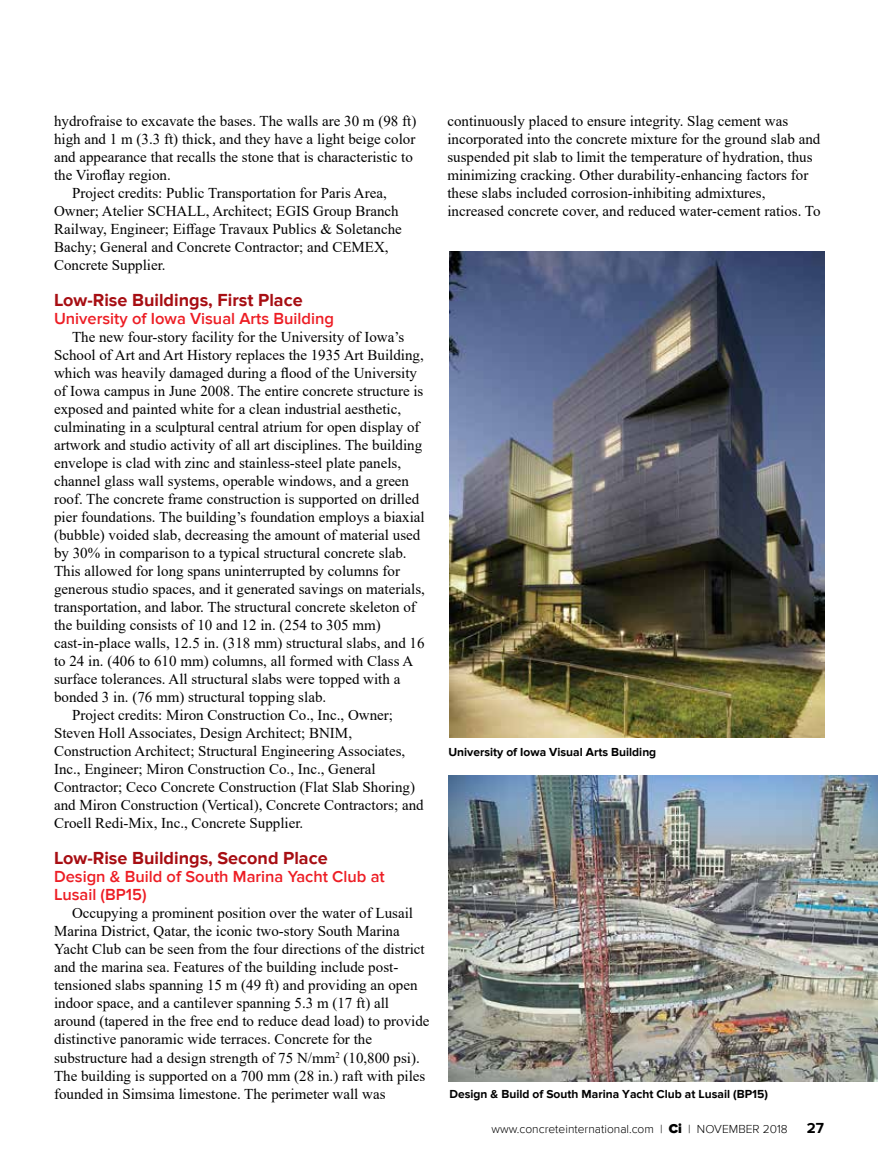
<style>
.page{position:relative;width:878px;height:1175px;background:#fff}
.page>*{position:absolute;margin:0;border:0;box-sizing:border-box;transform-origin:0 0}
.t1{font:700 18px "Proxima Nova";color:#a70e13}
.t2{font:600 16.5px/18px "Proxima Nova";color:#ed1d24}
.t3{font:15px/18px "Times New Roman";color:#000}
.t4{font:700 15px "Proxima Nova";color:#000}
.t5{font:700 12px "Proxima Nova";color:#000}
.t6{font:300 12px "Proxima Nova";color:#000}
.s1{font-weight:900;font-size:13.5px}
</style>
<div class="page">
<img style="left:449px;top:251px;width:375px;height:486px">
<img style="left:448px;top:775px;width:430px;height:306px">
<p class="t3" style="left:54px;top:112px;width:364px">hydrofraise to excavate the bases. The walls are 30 m (98 ft)</p>
<p class="t3" style="left:54px;top:130px;width:363px">high and 1 m (3.3 ft) thick, and they have a light beige color</p>
<p class="t3" style="left:54px;top:148px;width:360px">and appearance that recalls the stone that is characteristic to</p>
<p class="t3" style="left:54px;top:166px;width:118px">the Viroflay region.</p>
<p class="t3" style="left:72px;top:184px;width:316px">Project credits: Public Transportation for Paris Area,</p>
<p class="t3" style="left:54px;top:202px;width:346px">Owner; Atelier SCHALL, Architect; EGIS Group Branch</p>
<p class="t3" style="left:54px;top:220px;width:349px">Railway, Engineer; Eiffage Travaux Publics &amp; Soletanche</p>
<p class="t3" style="left:54px;top:238px;width:336px">Bachy; General and Concrete Contractor; and CEMEX,</p>
<p class="t3" style="left:54px;top:256px;width:113px">Concrete Supplier.</p>
<p class="t1" style="left:54px;top:290px;width:250px">Low-Rise Buildings, First Place</p>
<p class="t2" style="left:54px;top:310px;width:281px">University of Iowa Visual Arts Building</p>
<p class="t3" style="left:72px;top:328px;width:334px">The new four-story facility for the University of Iowa’s</p>
<p class="t3" style="left:54px;top:346px;width:371px">School of Art and Art History replaces the 1935 Art Building,</p>
<p class="t3" style="left:54px;top:364px;width:364px">which was heavily damaged during a flood of the University</p>
<p class="t3" style="left:54px;top:382px;width:371px">of Iowa campus in June 2008. The entire concrete structure is</p>
<p class="t3" style="left:54px;top:400px;width:349px">exposed and painted white for a clean industrial aesthetic,</p>
<p class="t3" style="left:54px;top:418px;width:367px">culminating in a sculptural central atrium for open display of</p>
<p class="t3" style="left:54px;top:436px;width:369px">artwork and studio activity of all art disciplines. The building</p>
<p class="t3" style="left:54px;top:454px;width:349px">envelope is clad with zinc and stainless-steel plate panels,</p>
<p class="t3" style="left:54px;top:472px;width:356px">channel glass wall systems, operable windows, and a green</p>
<p class="t3" style="left:54px;top:490px;width:367px">roof. The concrete frame construction is supported on drilled</p>
<p class="t3" style="left:54px;top:508px;width:372px">pier foundations. The building’s foundation employs a biaxial</p>
<p class="t3" style="left:54px;top:526px;width:368px">(bubble) voided slab, decreasing the amount of material used</p>
<p class="t3" style="left:54px;top:544px;width:354px">by 30% in comparison to a typical structural concrete slab.</p>
<p class="t3" style="left:54px;top:562px;width:347px">This allowed for long spans uninterrupted by columns for</p>
<p class="t3" style="left:54px;top:580px;width:372px">generous studio spaces, and it generated savings on materials,</p>
<p class="t3" style="left:54px;top:598px;width:363px">transportation, and labor. The structural concrete skeleton of</p>
<p class="t3" style="left:54px;top:616px;width:328px">the building consists of 10 and 12 in. (254 to 305 mm)</p>
<p class="t3" style="left:54px;top:634px;width:372px">cast-in-place walls, 12.5 in. (318 mm) structural slabs, and 16</p>
<p class="t3" style="left:54px;top:652px;width:361px">to 24 in. (406 to 610 mm) columns, all formed with Class A</p>
<p class="t3" style="left:54px;top:670px;width:348px">surface tolerances. All structural slabs were topped with a</p>
<p class="t3" style="left:54px;top:688px;width:274px">bonded 3 in. (76 mm) structural topping slab.</p>
<p class="t3" style="left:72px;top:706px;width:322px">Project credits: Miron Construction Co., Inc., Owner;</p>
<p class="t3" style="left:54px;top:724px;width:299px">Steven Holl Associates, Design Architect; BNIM,</p>
<p class="t3" style="left:54px;top:742px;width:353px">Construction Architect; Structural Engineering Associates,</p>
<p class="t3" style="left:54px;top:760px;width:323px">Inc., Engineer; Miron Construction Co., Inc., General</p>
<p class="t3" style="left:54px;top:778px;width:362px">Contractor; Ceco Concrete Construction (Flat Slab Shoring)</p>
<p class="t3" style="left:54px;top:796px;width:371px">and Miron Construction (Vertical), Concrete Contractors; and</p>
<p class="t3" style="left:54px;top:814px;width:251px">Croell Redi-Mix, Inc., Concrete Supplier.</p>
<p class="t1" style="left:54px;top:848px;width:275px">Low-Rise Buildings, Second Place</p>
<p class="t2" style="left:54px;top:868px;width:332px">Design &amp; Build of South Marina Yacht Club at<br>Lusail (BP15)</p>
<p class="t3" style="left:54px;top:904px;width:377px;text-indent:18px">Occupying a prominent position over the water of Lusail Marina District, Qatar, the iconic two-story South Marina Yacht Club can be seen from the four directions of the district and the marina sea. Features of the building include post&shy;tensioned slabs spanning 15 m (49 ft) and providing an open indoor space, and a cantilever spanning 5.3 m (17 ft) all around (tapered in the free end to reduce dead load) to provide distinctive panoramic wide terraces. Concrete for the substructure had a design strength of 75 N/mm<sup>2</sup> (10,800 psi).<br>The building is supported on a 700 mm (28 in.) raft with piles founded in Simsima limestone. The perimeter wall was</p>
<p class="t3" style="left:447px;top:111px;width:374px">continuously placed to ensure integrity. Slag cement was incorporated into the concrete mixture for the ground slab and suspended pit slab to limit the temperature of hydration, thus minimizing cracking. Other durability-enhancing factors for these slabs included corrosion-inhibiting admixtures, increased concrete cover, and reduced water-cement ratios. To</p>
<p class="t5" style="left:448px;top:745px;width:209px">University of Iowa Visual Arts Building</p>
<p class="t5" style="left:449px;top:1087px;width:320px">Design &amp; Build of South Marina Yacht Club at Lusail (BP15)</p>
<p class="t6" style="left:491px;top:1121px;width:297px">www.concreteinternational.com | <span class="s1">Ci</span> | NOVEMBER 2018</p>
<p class="t4" style="left:806px;top:1119px;width:19px">27</p>
</div>
